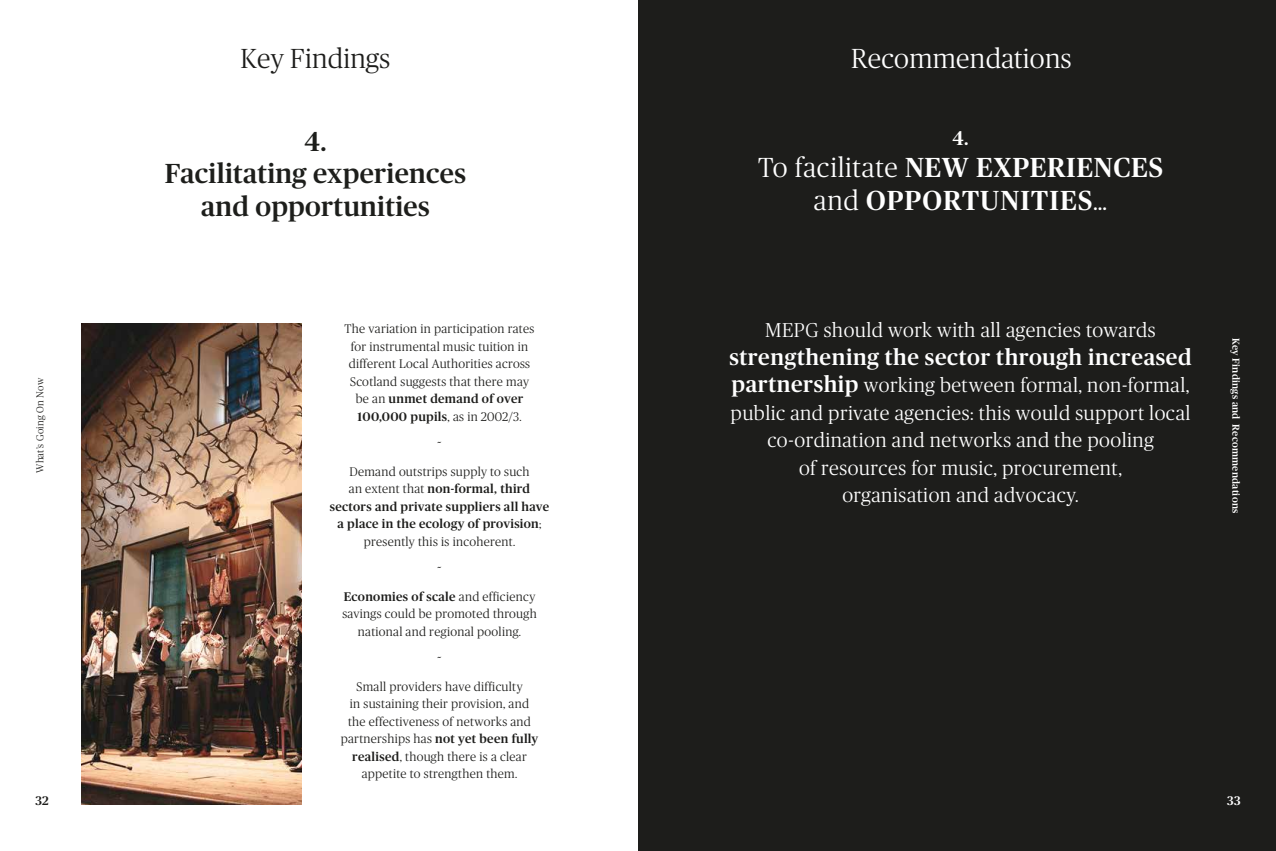
<style>
.page{position:relative;width:1276px;height:851px;background:#fff}
.page>*{position:absolute;margin:0;border:0;box-sizing:border-box;transform-origin:0 0}
.t1{font:500 27.5px/32.5px "Publico Headline";letter-spacing:.03em;color:#fff;text-align:center}
.t2{font:500 27.5px/32.5px "Publico Headline";letter-spacing:.01em;color:#1d1e1b;text-align:center}
.t3{font:300 27.5px "Publico Headline";letter-spacing:.01em;color:#fff}
.t4{font:300 27.5px "Publico Headline";letter-spacing:.01em;color:#1d1d1b}
.t5{font:500 22.5px "Publico Headline";letter-spacing:.025em;color:#fff}
.t6{font:300 20px/27.5px "Publico Headline";letter-spacing:.025em;color:#fff;text-align:center}
.t7{font:500 20px "Publico Headline";color:#fff}
.t8{font:300 12.5px/17.5px "Publico Headline";letter-spacing:.025em;color:#1d1d1b;text-align:center}
.t9{font:500 12.5px/17.5px "Publico Headline";letter-spacing:.025em;color:#1d1d1b;text-align:center}
.t10{font:500 12.5px "Publico Headline";color:#fff}
.t11{font:500 10px "Publico Headline";letter-spacing:.025em;color:#fff}
.t12{font:300 10px "Publico Headline";letter-spacing:.025em;color:#1d1d1b}
.s1{font-weight:300}
.s2{font-weight:500}
.s3{font-weight:500;font-size:22.5px}
</style>
<div class="page">
<div style="left:638px;top:0;width:638px;height:850px;background:#1d1d1b"></div>
<img style="left:81px;top:323px;width:220px;height:481px">
<p class="t12" style="left:33px;top:473px;width:96px;rotate:-90deg">What’s Going On Now</p>
<p class="t9" style="left:35px;top:790px;width:15px">32</p>
<h1 class="t4" style="left:241px;top:40px;width:151px">Key Findings</h1>
<h1 class="t3" style="left:851px;top:40px;width:222px">Recommendations</h1>
<h1 class="t2" style="left:165px;top:123px;width:303px">4.<br>Facilitating experiences and opportunities</h1>
<h3 class="t7" style="left:952px;top:123px;width:18px">4.</h3>
<h1 class="t1" style="left:758px;top:150px;width:406px"><span class="s1">To facilitate</span> NEW EXPERIENCES <span class="s1">and</span> OPPORTUNITIES<span class="s1">…</span></h1>
<p class="t8" style="left:345px;top:319px;width:191px">The variation in participation rates for instrumental music tuition in different Local Authorities across<br>Scotland suggests that there may be an <span class="s2">unmet demand of over<br>100,000 pupils</span>, as in 2002/3.</p>
<p class="t8" style="left:437px;top:431px;width:6px">~</p>
<p class="t9" style="left:330px;top:461px;width:221px"><span class="s1">Demand outstrips supply to such<br>an extent that</span> non-formal, third sectors and private suppliers all have a place in the ecology of provision<span class="s1">; presently this is incoherent.</span></p>
<p class="t8" style="left:437px;top:556px;width:6px">~</p>
<p class="t8" style="left:342px;top:586px;width:196px"><span class="s2">Economies of scale</span> and efficiency savings could be promoted through national and regional pooling.</p>
<p class="t8" style="left:437px;top:646px;width:6px">~</p>
<p class="t8" style="left:341px;top:676px;width:199px">Small providers have difficulty<br>in sustaining their provision, and the effectiveness of networks and partnerships has <span class="s2">not yet been fully realised</span>, though there is a clear appetite to strengthen them.</p>
<h3 class="t6" style="left:765px;top:315px;width:392px">MEPG should work with all agencies towards</h3>
<h2 class="t5" style="left:729px;top:341px;width:464px">strengthening the sector through increased</h2>
<h3 class="t6" style="left:730px;top:370px;width:461px"><span class="s3">partnership</span> working between formal, non-formal, public and private agencies: this would support local co-ordination and networks and the pooling<br>of resources for music, procurement,<br>organisation and advocacy.</h3>
<p class="t11" style="left:1243px;top:338px;width:177px;rotate:90deg">Key Findings and Recommendations</p>
<p class="t10" style="left:1227px;top:791px;width:15px">33</p>
</div>
